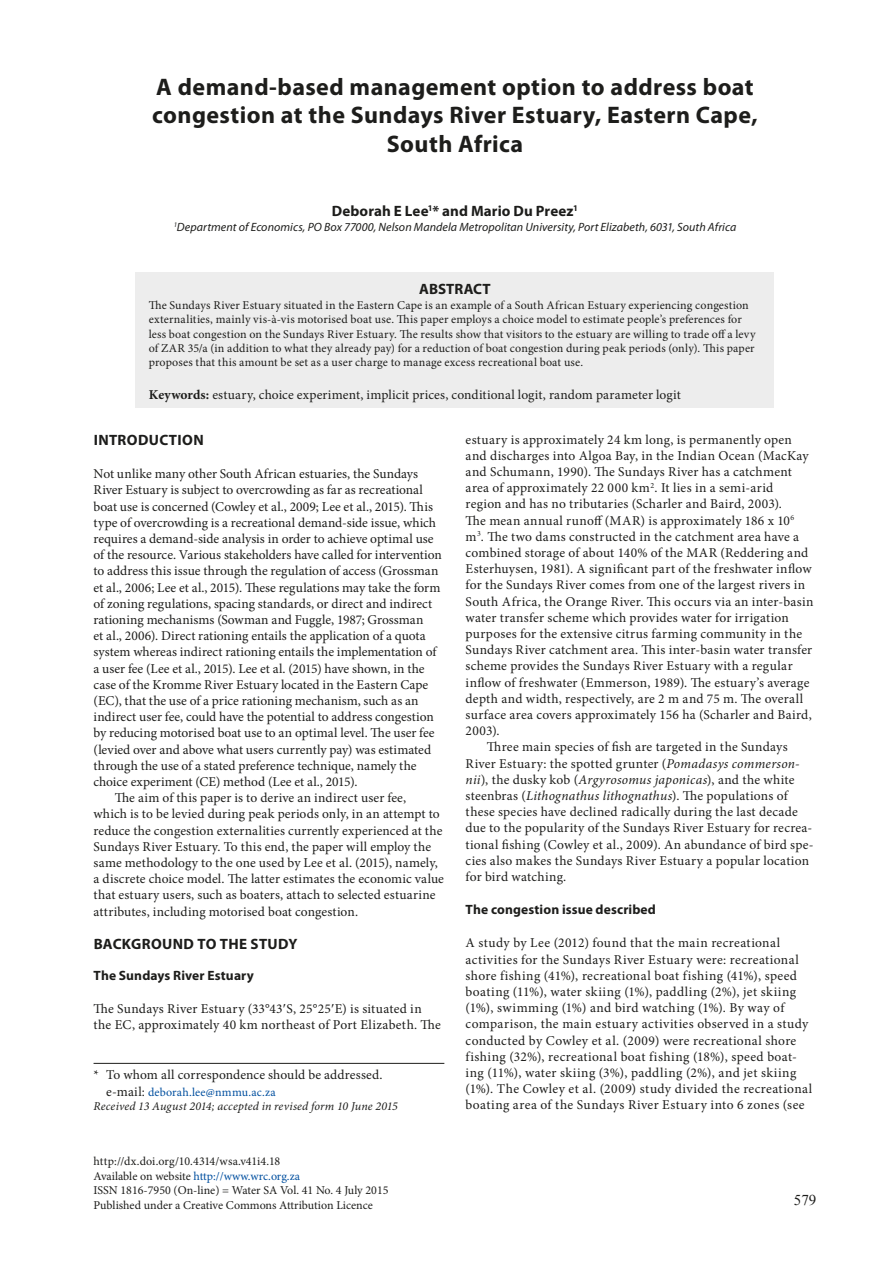
<style>
.page{position:relative;width:893px;height:1263px;background:#fff}
.page>*{position:absolute;margin:0;border:0;box-sizing:border-box;transform-origin:0 0}
.Headline{font:700 24px/28.8px "Myriad Pro";letter-spacing:.015em;color:#1d1d1b;text-align:center}
.Author{font:700 15px "Myriad Pro";letter-spacing:.005em;color:#1d1d1b}
.Subhead_1_new{font:700 15px "Myriad Pro";letter-spacing:.02em;color:#1d1d1b}
.t1{font:15px "Times New Roman";color:#1d1d1b}
.Body_text_no_indent{font:13.5px/16.2px "Minion Pro";letter-spacing:.015em;color:#1d1d1b}
.Body_Text{font:13.5px/16.2px "Minion Pro";letter-spacing:.015em;color:#1d1d1b}
.Keywords{font:13.5px "Minion Pro";letter-spacing:.005em;color:#1d1d1b}
.Subhead_2_new{font:700 13.5px "Myriad Pro";letter-spacing:.01em;color:#1d1d1b}
.Abstract{font:12px/14.4px "Minion Pro";letter-spacing:.01em;color:#1d1d1b}
.Address{font:italic 12px "Myriad Pro";letter-spacing:.005em;color:#1d1d1b}
.Body_Text-2{font:12px "Minion Pro";color:#004f9f}
.Footnote{font:italic 12px "Minion Pro";letter-spacing:.015em;color:#1d1d1b}
.s1{font-weight:700}
.s2{font-style:italic}
.s3{font-size:13.5px;color:#1d1d1b}
.s4{color:#1d1d1b}
</style>
<div class="page">
<div style="left:135px;top:272px;width:638px;height:135px;background:#ededed"></div>
<hr style="left:94px;top:1063px;width:350px;height:1px;background:#1d1d1b">
<p class="Headline" style="left:152px;top:71px;width:607px">A demand-based management option to address boat congestion at the Sundays River Estuary, Eastern Cape,<br>South Africa</p>
<p class="Author" style="left:332px;top:201px;width:248px">Deborah E Lee<sup>1</sup>* and Mario Du Preez<sup>1</sup></p>
<p class="Address" style="left:174px;top:220px;width:564px"><sup>1</sup>Department of Economics, PO Box 77000, Nelson Mandela Metropolitan University, Port Elizabeth, 6031, South Africa</p>
<p class="Author" style="left:419px;top:280px;width:73px">ABSTRACT</p>
<p class="Abstract" style="left:149px;top:298px;width:608px">The Sundays River Estuary situated in the Eastern Cape is an example of a South African Estuary experiencing congestion externalities, mainly vis-à-vis motorised boat use. This paper employs a choice model to estimate people’s preferences for less boat congestion on the Sundays River Estuary. The results show that visitors to the estuary are willing to trade off a levy of ZAR 35/a (in addition to what they already pay) for a reduction of boat congestion during peak periods (only). This paper proposes that this amount be set as a user charge to manage excess recreational boat use.</p>
<p class="Keywords" style="left:149px;top:385px;width:533px"><span class="s1">Keywords:</span> estuary, choice experiment, implicit prices, conditional logit, random parameter logit</p>
<p class="Subhead_1_new" style="left:94px;top:430px;width:112px">INTRODUCTION</p>
<p class="Body_text_no_indent" style="left:94px;top:466px;width:350px">Not unlike many other South African estuaries, the Sundays River Estuary is subject to overcrowding as far as recreational boat use is concerned (Cowley et al., 2009; Lee et al., 2015). This type of overcrowding is a recreational demand-side issue, which requires a demand-side analysis in order to achieve optimal use of the resource. Various stakeholders have called for intervention to address this issue through the regulation of access (Grossman et al., 2006; Lee et al., 2015). These regulations may take the form of zoning regulations, spacing standards, or direct and indirect rationing mechanisms (Sowman and Fuggle, 1987; Grossman<br>et al., 2006). Direct rationing entails the application of a quota system whereas indirect rationing entails the implementation of a user fee (Lee et al., 2015). Lee et al. (2015) have shown, in the case of the Kromme River Estuary located in the Eastern Cape (EC), that the use of a price rationing mechanism, such as an indirect user fee, could have the potential to address congestion by reducing motorised boat use to an optimal level. The user fee (levied over and above what users currently pay) was estimated through the use of a stated preference technique, namely the choice experiment (CE) method (Lee et al., 2015).</p>
<p class="Body_Text" style="left:94px;top:790px;width:352px;text-indent:21px">The aim of this paper is to derive an indirect user fee,<br>which is to be levied during peak periods only, in an attempt to reduce the congestion externalities currently experienced at the Sundays River Estuary. To this end, the paper will employ the same methodology to the one used by Lee et al. (2015), namely, a discrete choice model. The latter estimates the economic value that estuary users, such as boaters, attach to selected estuarine attributes, including motorised boat congestion.</p>
<p class="Subhead_1_new" style="left:94px;top:934px;width:205px">BACKGROUND TO THE STUDY</p>
<p class="Subhead_2_new" style="left:94px;top:966px;width:162px">The Sundays River Estuary</p>
<p class="Body_text_no_indent" style="left:94px;top:1001px;width:349px">The Sundays River Estuary (33°43 S, 25°25 E) is situated in the EC, approximately 40 km northeast of Port Elizabeth. The</p>
<p class="Body_text_no_indent" style="left:466px;top:431px;width:349px">estuary is approximately 24 km long, is permanently open and discharges into Algoa Bay, in the Indian Ocean (MacKay and Schumann, 1990). The Sundays River has a catchment area of approximately 22 000 km<sup>2</sup>. It lies in a semi-arid<br>region and has no tributaries (Scharler and Baird, 2003).<br>The mean annual runoff (MAR) is approximately 186 x 10<sup>6 </sup>m<sup>3</sup>. The two dams constructed in the catchment area have a combined storage of about 140% of the MAR (Reddering and Esterhuysen, 1981). A significant part of the freshwater inflow for the Sundays River comes from one of the largest rivers in South Africa, the Orange River. This occurs via an inter-basin water transfer scheme which provides water for irrigation purposes for the extensive citrus farming community in the Sundays River catchment area. This inter-basin water transfer scheme provides the Sundays River Estuary with a regular inflow of freshwater (Emmerson, 1989). The estuary’s average depth and width, respectively, are 2 m and 75 m. The overall surface area covers approximately 156 ha (Scharler and Baird, 2003).</p>
<p class="Body_Text" style="left:466px;top:739px;width:350px;text-indent:21px">Three main species of fish are targeted in the Sundays River Estuary: the spotted grunter (<span class="s2">Pomadasys commerson&shy;nii</span>), the dusky kob (<span class="s2">Argyrosomus japonicas</span>), and the white steenbras (<span class="s2">Lithognathus lithognathus</span>). The populations of these species have declined radically during the last decade due to the popularity of the Sundays River Estuary for recrea&shy;tional fishing (Cowley et al., 2009). An abundance of bird spe&shy;cies also makes the Sundays River Estuary a popular location for bird watching.</p>
<p class="Subhead_2_new" style="left:466px;top:901px;width:192px">The congestion issue described</p>
<p class="Body_text_no_indent" style="left:466px;top:935px;width:348px">A study by Lee (2012) found that the main recreational activities for the Sundays River Estuary were: recreational shore fishing (41%), recreational boat fishing (41%), speed boating (11%), water skiing (1%), paddling (2%), jet skiing (1%), swimming (1%) and bird watching (1%). By way of comparison, the main estuary activities observed in a study conducted by Cowley et al. (2009) were recreational shore fishing (32%), recreational boat fishing (18%), speed boat&shy;ing (11%), water skiing (3%), paddling (2%), and jet skiing (1%). The Cowley et al. (2009) study divided the recreational boating area of the Sundays River Estuary into 6 zones (see</p>
<p class="Body_Text" style="left:94px;top:1067px;width:291px">* To whom all correspondence should be addressed.</p>
<p class="Body_Text-2" style="left:106px;top:1083px;width:171px"><span class="s3">e-mail:</span> deborah.lee@nmmu.ac.za</p>
<p class="Footnote" style="left:94px;top:1098px;width:306px">Received 13 August 2014; accepted in revised form 10 June 2015</p>
<p class="Abstract" style="left:94px;top:1154px;width:188px">http://dx.doi.org/10.4314/wsa.v41i4.18</p>
<p class="Body_Text-2" style="left:94px;top:1168px;width:208px"><span class="s4">Available on website</span> http://www.wrc.org.za</p>
<p class="Abstract" style="left:94px;top:1183px;width:297px">ISSN 1816-7950 (On-line) = Water SA Vol. 41 No. 4 July 2015</p>
<p class="Abstract" style="left:94px;top:1197px;width:281px">Published under a Creative Commons Attribution Licence</p>
<p class="t1" style="left:794px;top:1190px;width:24px">579</p>
</div>
